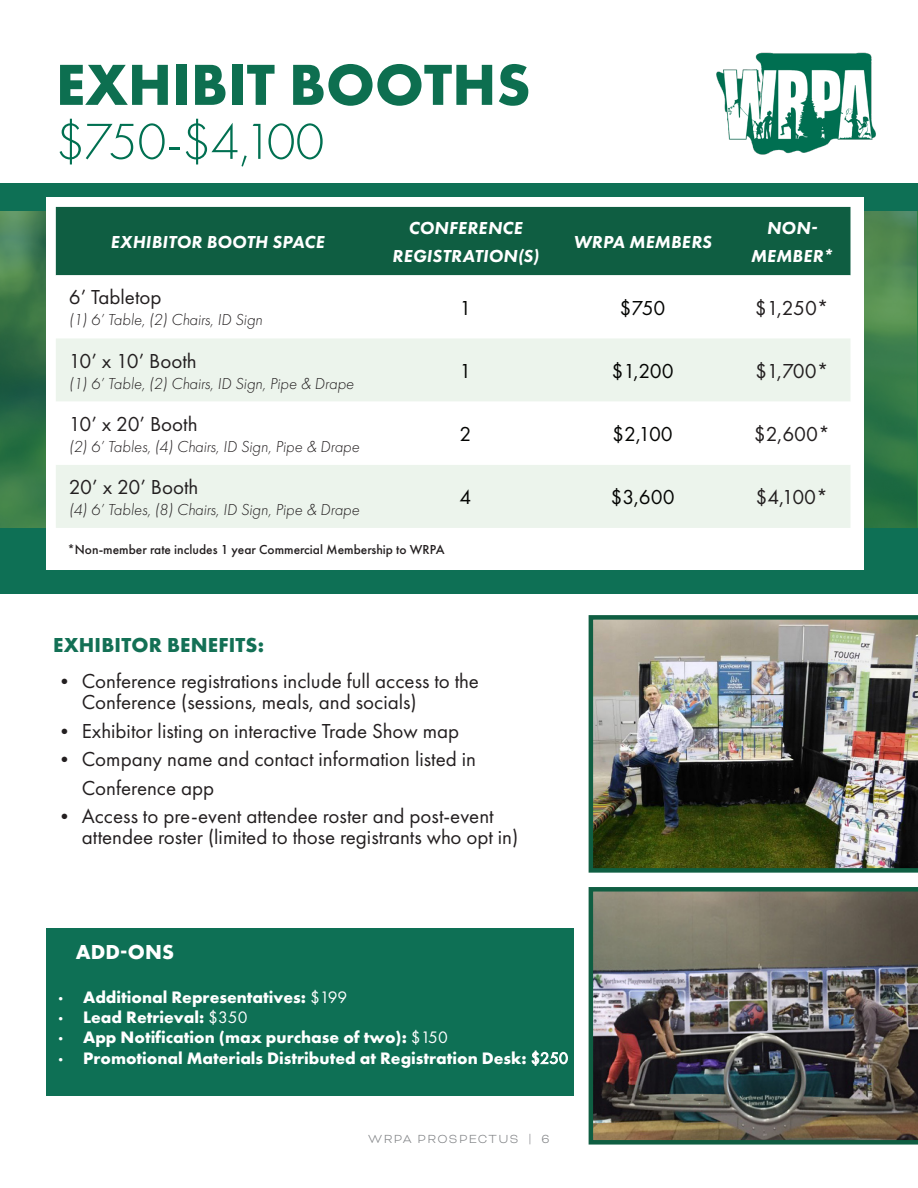
<style>
.page{position:relative;width:918px;height:1188px;background:#fff}
.page>*{position:absolute;margin:0;border:0;box-sizing:border-box;transform-origin:0 0}
.t1{font:700 60px "Futura PT";color:#0d6f50}
.t2{font:300 52.5px "Futura PT";letter-spacing:-.045em;color:#007051}
.Body{font:21px/21px "Futura PT";color:#231f20}
.Body-2{font:21px "Futura PT";color:#040503}
.t3{font:700 21px "Futura PT";letter-spacing:.01em;color:#137055}
.t4{font:700 21px "Futura PT";letter-spacing:.01em;color:#fff}
.t5{font:italic 800 18px/28.5px "Futura PT";letter-spacing:.01em;color:#fff;text-align:center}
.t6{font:700 17.25px "Futura PT";color:#fff}
.Body-3{font:italic 300 16.5px "Futura PT";color:#231f20}
.Body-4{font:500 13.5px "Futura PT";color:#231f20}
.t7{font:300 13.5px "Bicyclette";letter-spacing:.1em;color:#808285}
.s1{font-weight:500;font-size:19.5px}
.s2{font-family:"Myriad Pro";font-weight:400;font-size:16.5px}
.s3{font-weight:400}
.s4{font-weight:400;font-size:16.5px}
</style>
<div class="page">
<div style="left:0;top:190px;width:918px;height:404px;background:#0e7055"></div>
<img style="left:0;top:211px;width:917px;height:317px">
<div style="left:46px;top:198px;width:818px;height:372px;background:#fff"></div>
<div style="left:0;top:184px;width:918px;height:6px;background:#0e7055"></div>
<img style="left:716px;top:52px;width:160px;height:103px">
<div style="left:56px;top:207px;width:794px;height:68px;background:#0f5e42"></div>
<svg style="left:56px;top:275px;width:794px;height:1px"></svg>
<div style="left:56px;top:338px;width:794px;height:190px;background:#ecf4ec"></div>
<svg style="left:56px;top:402px;width:794px;height:63px"></svg>
<img style="left:589px;top:615px;width:329px;height:258px">
<img style="left:589px;top:887px;width:329px;height:258px">
<div style="left:46px;top:928px;width:527px;height:167px;background:#0e7055"></div>
<p class="t1" style="left:56px;top:46px;width:476px">EXHIBIT BOOTHS</p>
<p class="t2" style="left:56px;top:112px;width:270px">$750-$4,100</p>
<p class="t5" style="left:110px;top:227px;width:215px">EXHIBITOR BOOTH SPACE</p>
<p class="t5" style="left:392px;top:213px;width:148px">CONFERENCE<br>REGISTRATION(S)</p>
<p class="t5" style="left:573px;top:227px;width:140px">WRPA MEMBERS</p>
<p class="t5" style="left:751px;top:213px;width:84px">NON-<br>MEMBER*</p>
<p class="Body" style="left:69px;top:287px;width:94px">6’ Tabletop</p>
<p class="Body-3" style="left:69px;top:311px;width:195px">(1) 6’ Table, (2) Chairs, ID Sign</p>
<p class="Body" style="left:69px;top:350px;width:129px">10’ x 10’ Booth</p>
<p class="Body-3" style="left:69px;top:374px;width:287px">(1) 6’ Table, (2) Chairs, ID Sign, Pipe &amp; Drape</p>
<p class="Body" style="left:69px;top:413px;width:130px">10’ x 20’ Booth</p>
<p class="Body-3" style="left:69px;top:437px;width:292px">(2) 6’ Tables, (4) Chairs, ID Sign, Pipe &amp; Drape</p>
<p class="Body" style="left:69px;top:476px;width:131px">20’ x 20’ Booth</p>
<p class="Body-3" style="left:69px;top:500px;width:292px">(4) 6’ Tables, (8) Chairs, ID Sign, Pipe &amp; Drape</p>
<p class="Body-4" style="left:68px;top:541px;width:379px">*Non-member rate includes 1 year Commercial Membership to WRPA</p>
<p class="Body-2" style="left:460px;top:295px;width:13px">1</p>
<p class="Body-2" style="left:620px;top:295px;width:47px">$750</p>
<p class="Body" style="left:755px;top:297px;width:76px">$1,250*</p>
<p class="Body-2" style="left:460px;top:359px;width:13px">1</p>
<p class="Body-2" style="left:611px;top:359px;width:64px">$1,200</p>
<p class="Body" style="left:755px;top:360px;width:75px">$1,700*</p>
<p class="Body-2" style="left:460px;top:422px;width:13px">2</p>
<p class="Body-2" style="left:612px;top:422px;width:62px">$2,100</p>
<p class="Body" style="left:754px;top:424px;width:78px">$2,600*</p>
<p class="Body-2" style="left:460px;top:485px;width:13px">4</p>
<p class="Body-2" style="left:611px;top:485px;width:66px">$3,600</p>
<p class="Body" style="left:756px;top:487px;width:74px">$4,100*</p>
<p class="t3" style="left:53px;top:632px;width:212px">EXHIBITOR BENEFITS:</p>
<p class="Body" style="left:82px;top:671px;width:399px;text-indent:-27px"><span class="s1">•</span> Conference registrations include full access to the<br>Conference (sessions, meals, and socials)</p>
<p class="Body" style="left:55px;top:720px;width:406px"><span class="s1">•</span> Exhibitor listing on interactive Trade Show map</p>
<p class="Body" style="left:82px;top:745px;width:396px;line-height:28.5px;text-indent:-27px"><span class="s1">•</span> Company name and contact information listed in<br>Conference app</p>
<p class="Body" style="left:82px;top:806px;width:438px;text-indent:-27px"><span class="s1">•</span> Access to pre-event attendee roster and post-event attendee roster (limited to those registrants who opt in)</p>
<p class="t4" style="left:76px;top:938px;width:100px">ADD-ONS</p>
<p class="t6" style="left:58px;top:986px;width:290px"><span class="s2">•</span> Additional Representatives: <span class="s3">$199</span></p>
<p class="t6" style="left:58px;top:1006px;width:191px"><span class="s2">•</span> Lead Retrieval: <span class="s3">$350</span></p>
<p class="t6" style="left:58px;top:1027px;width:391px"><span class="s2">•</span> App Notification (max purchase of two): <span class="s3">$150</span></p>
<p class="t6" style="left:58px;top:1047px;width:511px"><span class="s2">•</span> Promotional Materials Distributed at Registration Desk: <span class="s4">$250</span></p>
<p class="t7" style="left:368px;top:1131px;width:183px">WRPA PROSPECTUS | 6</p>
</div>
